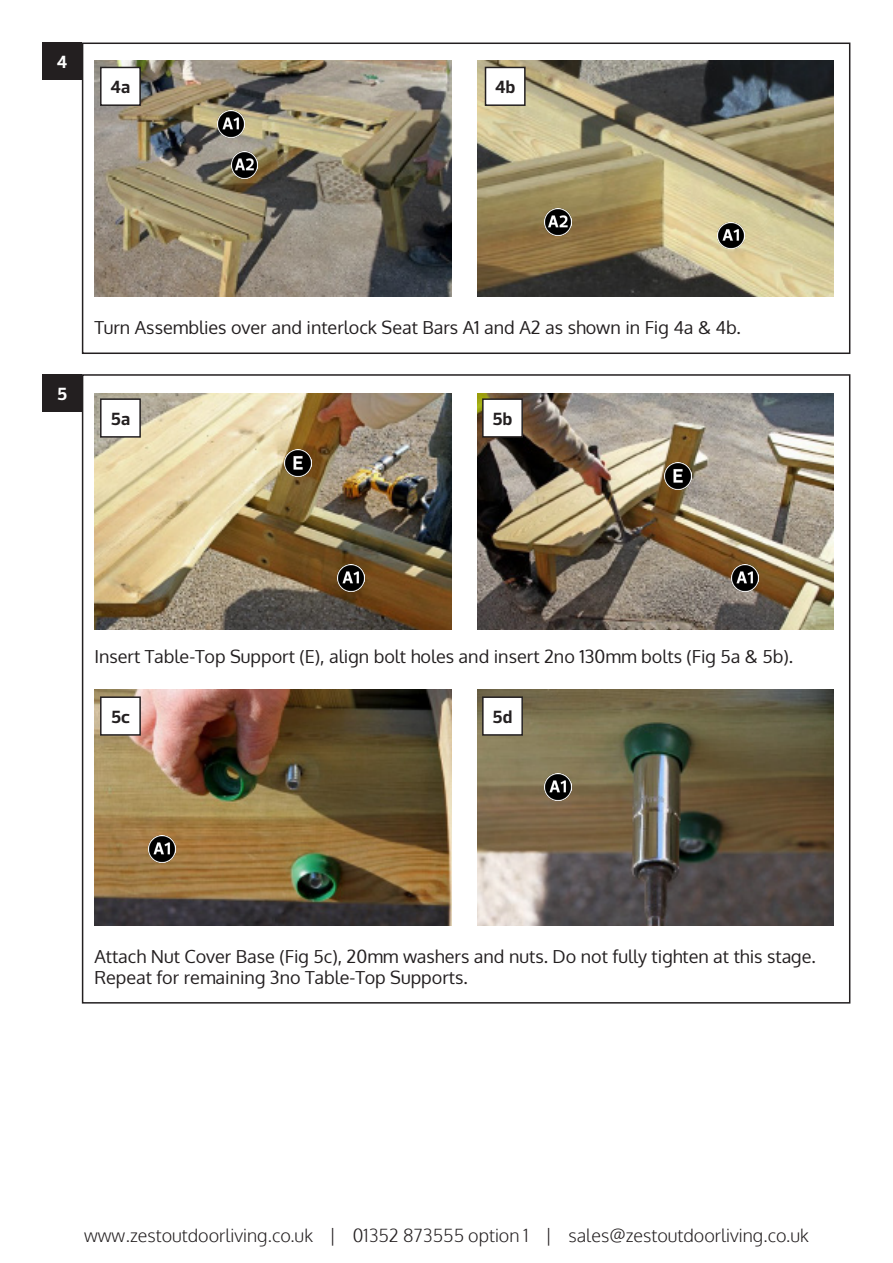
<style>
.page{position:relative;width:893px;height:1263px;background:#fff}
.page>*{position:absolute;margin:0;border:0;box-sizing:border-box;transform-origin:0 0}
.t1{font:18px/21.6px "Oxygen";color:#231f20}
.t2{font:300 18px "Oxygen";color:#231f20}
.t3{font:700 18px "Prelo";color:#231f20}
.t4{font:700 18px "Prelo";color:#fff}
</style>
<div class="page">
<img style="left:477px;top:393px;width:356px;height:237px">
<img style="left:94px;top:393px;width:358px;height:237px">
<div style="left:82px;top:43px;width:768px;height:311px;border:2px solid #231f20"></div>
<img style="left:477px;top:60px;width:357px;height:237px">
<img style="left:94px;top:60px;width:358px;height:237px">
<div style="left:43px;top:43px;width:39px;height:37px;background:#231f20"></div>
<div style="left:101px;top:67px;width:39px;height:38px;background:#fff"></div>
<div style="left:100px;top:67px;width:41px;height:39px;border:2px solid #231f20"></div>
<div style="left:485px;top:67px;width:40px;height:38px;background:#fff"></div>
<div style="left:485px;top:67px;width:41px;height:39px;border:2px solid #231f20"></div>
<div style="left:43px;top:374px;width:39px;height:38px;background:#231f20"></div>
<div style="left:101px;top:399px;width:39px;height:38px;background:#fff"></div>
<div style="left:100px;top:398px;width:41px;height:40px;border:2px solid #231f20"></div>
<div style="left:483px;top:399px;width:39px;height:38px;background:#fff"></div>
<div style="left:482px;top:398px;width:41px;height:40px;border:2px solid #231f20"></div>
<img style="left:218px;top:111px;width:26px;height:26px">
<img style="left:718px;top:222px;width:27px;height:27px">
<img style="left:231px;top:152px;width:27px;height:26px">
<img style="left:544px;top:209px;width:27px;height:27px">
<img style="left:94px;top:689px;width:358px;height:237px">
<img style="left:477px;top:689px;width:356px;height:237px">
<div style="left:101px;top:697px;width:39px;height:38px;background:#fff"></div>
<div style="left:100px;top:696px;width:41px;height:40px;border:2px solid #231f20"></div>
<div style="left:483px;top:697px;width:39px;height:38px;background:#fff"></div>
<div style="left:482px;top:696px;width:41px;height:40px;border:2px solid #231f20"></div>
<img style="left:284px;top:449px;width:27px;height:27px">
<img style="left:665px;top:463px;width:26px;height:27px">
<img style="left:337px;top:564px;width:27px;height:27px">
<img style="left:731px;top:564px;width:27px;height:27px">
<img style="left:149px;top:836px;width:27px;height:26px">
<img style="left:544px;top:774px;width:27px;height:27px">
<p class="t4" style="left:57px;top:51px;width:12px">4</p>
<p class="t3" style="left:111px;top:76px;width:21px">4a</p>
<p class="t3" style="left:495px;top:76px;width:22px">4b</p>
<p class="t4" style="left:57px;top:383px;width:12px">5</p>
<p class="t1" style="left:94px;top:317px;width:648px">Turn Assemblies over and interlock Seat Bars A1 and A2 as shown in Fig 4a &amp; 4b.</p>
<p class="t3" style="left:111px;top:408px;width:21px">5a</p>
<p class="t3" style="left:493px;top:408px;width:21px">5b</p>
<p class="t1" style="left:94px;top:646px;width:700px">Insert Table-Top Support (E), align bolt holes and insert 2no 130mm bolts (Fig 5a &amp; 5b).</p>
<p class="t3" style="left:111px;top:706px;width:20px">5c</p>
<p class="t3" style="left:493px;top:706px;width:21px">5d</p>
<p class="t1" style="left:94px;top:945px;width:723px">Attach Nut Cover Base (Fig 5c), 20mm washers and nuts. Do not fully tighten at this stage.<br>Repeat for remaining 3no Table-Top Supports.</p>
<p class="t2" style="left:84px;top:1224px;width:726px">www.zestoutdoorliving.co.uk | 01352 873555 option 1 | sales@zestoutdoorliving.co.uk</p>
</div>
